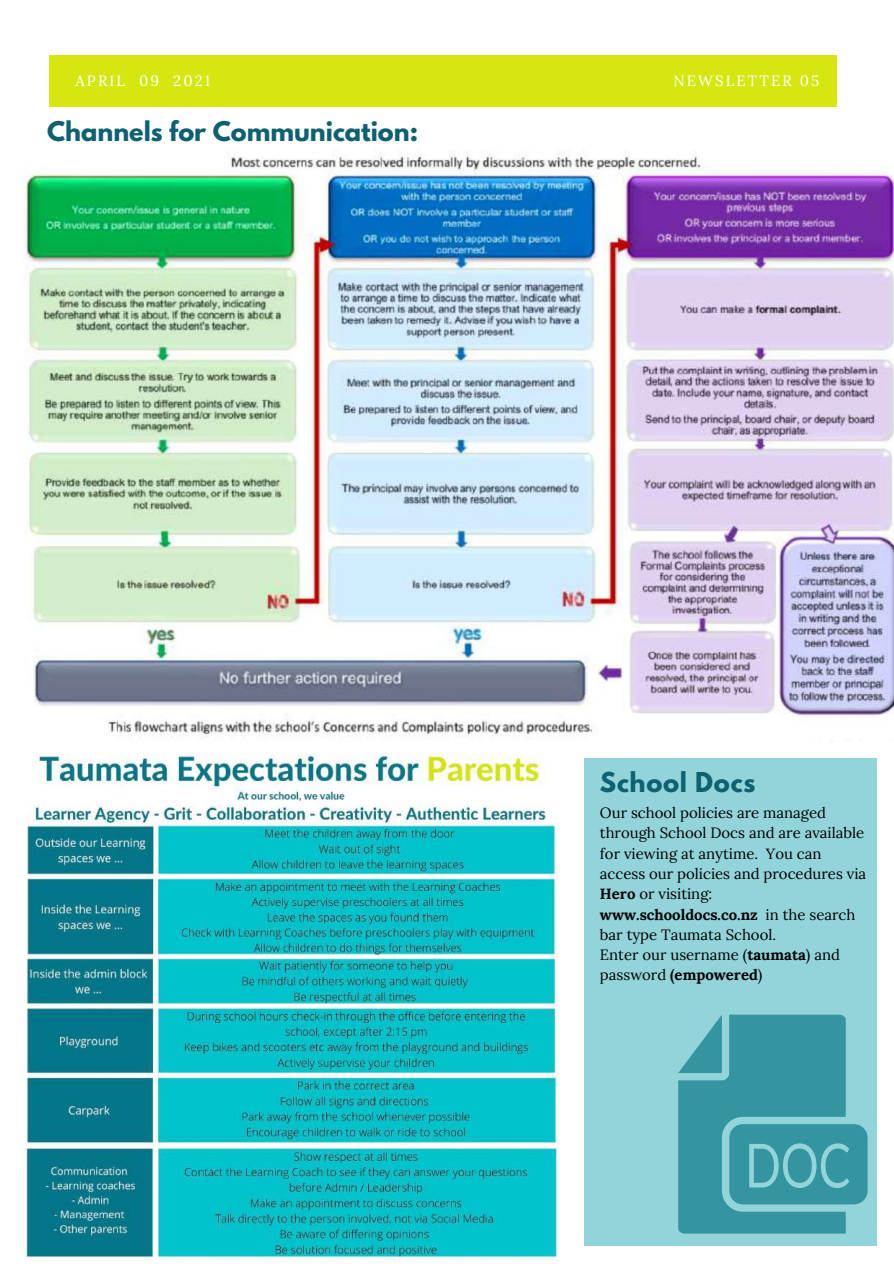
<style>
.page{position:relative;width:894px;height:1264px;background:#fff}
.page>*{position:absolute;margin:0;border:0;box-sizing:border-box;transform-origin:0 0}
.t1{font:700 24.3px "League Spartan";letter-spacing:.03em;color:#0e6171}
.t2{font:700 24px "League Spartan";color:#0e6171}
.t3{font:14.85px/20.2px "Lora";color:#000}
.t4{font:14.85px "Lora";letter-spacing:.14em;color:#fff}
.s1{font-weight:700}
</style>
<div class="page">
<div style="left:49px;top:56px;width:787px;height:50px;background:#d5e70f"></div>
<img style="left:25px;top:153px;width:868px;height:584px">
<div style="left:584px;top:758px;width:292px;height:487px;background:#92d4da"></div>
<svg style="left:678px;top:1014px;width:189px;height:219px"></svg>
<img style="left:24px;top:753px;width:535px;height:509px">
<p class="t4" style="left:75px;top:71px;width:136px">APRIL 09 2021</p>
<p class="t4" style="left:673px;top:71px;width:147px">NEWSLETTER 05</p>
<h2 class="t2" style="left:47px;top:119px;width:372px">Channels for Communication:</h2>
<h1 class="t1" style="left:599px;top:770px;width:157px">School Docs</h1>
<p class="t3" style="left:599px;top:802px;width:268px">Our school policies are managed through School Docs and are available for viewing at anytime. You can access our policies and procedures via<br><span class="s1">Hero</span> or visiting: <span class="s1">www.schooldocs.co.nz</span> in the search bar type Taumata School.<br>Enter our username (<span class="s1">taumata</span>) and password <span class="s1">(empowered</span>)</p>
</div>
